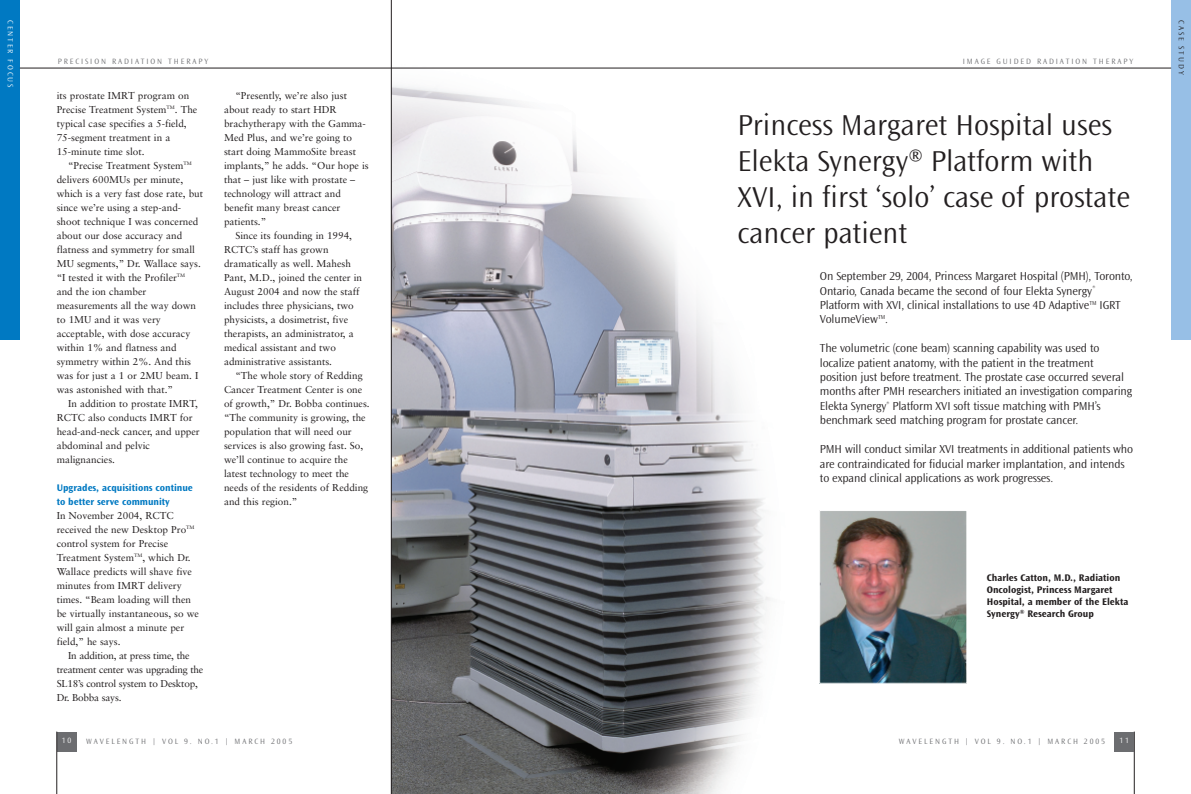
<style>
.page{position:relative;width:1191px;height:794px;background:#fff}
.page>*{position:absolute;margin:0;border:0;box-sizing:border-box;transform-origin:0 0}
.t1{font:300 30px/36px "Ocean Sans";color:#231f20}
.t2{font:300 12px/14.4px "Ocean Sans";letter-spacing:-.01em;color:#231f20}
.t3{font:10px/14px "Sabon";color:#231f20}
.t4{font:700 10px/12px "Ocean Sans";color:#231f20}
.t5{font:10px/14px "Sabon";letter-spacing:-.02em;color:#231f20}
.t6{font:700 10px/14px "Ocean Sans";color:#0079c2}
.t7{font:300 8px "Ocean Sans";letter-spacing:.24em;color:#6c6d70}
.t8{font:300 8px "Ocean Sans";letter-spacing:.24em;color:#fff}
.t9{font:300 8px "Ocean Sans";letter-spacing:.24em;color:#231f20}
</style>
<div class="page">
<div style="left:0;top:0;width:20px;height:340px;background:#0079c2"></div>
<div style="left:57px;top:731px;width:20px;height:20px;background:#6c6d70"></div>
<hr style="left:57px;top:731px;width:1px;height:63px;background:#231f20">
<hr style="left:1134px;top:731px;width:1px;height:63px;background:#231f20">
<div style="left:1114px;top:731px;width:20px;height:20px;background:#6c6d70"></div>
<div style="left:1171px;top:0;width:20px;height:340px;background:#97bfe6"></div>
<img style="left:392px;top:67px;width:444px;height:727px">
<hr style="left:391px;top:0;width:1px;height:794px;background:#231f20">
<img style="left:821px;top:512px;width:144px;height:169px">
<div style="left:819px;top:510px;width:148px;height:173px;border:1px solid #fff"></div>
<hr style="left:20px;top:68px;width:1151px;height:1px;background:#231f20">
<p class="t8" style="left:14px;top:20px;width:69px;rotate:90deg">CENTER FOCUS</p>
<p class="t7" style="left:58px;top:58px;width:152px">PRECISION RADIATION THERAPY</p>
<p class="t3" style="left:57px;top:89px;width:142px">its prostate IMRT program on<br>Precise Treatment System<sup>TM</sup>. The typical case specifies a 5-field,<br>75-segment treatment in a<br>15-minute time slot.</p>
<p class="t3" style="left:57px;top:159px;width:148px;text-indent:11px">“Precise Treatment System<sup>TM </sup>delivers 600MUs per minute, which is a very fast dose rate, but since we’re using a step-and&shy;shoot technique I was concerned about our dose accuracy and flatness and symmetry for small<br>MU segments,” Dr. Wallace says. “I tested it with the Profiler<sup>TM </sup>and the ion chamber measurements all the way down to 1MU and it was very acceptable, with dose accuracy within 1% and flatness and symmetry within 2%. And this was for just a 1 or 2MU beam. I was astonished with that.”</p>
<p class="t3" style="left:57px;top:397px;width:145px;text-indent:11px">In addition to prostate IMRT,<br>RCTC also conducts IMRT for head-and-neck cancer, and upper abdominal and pelvic malignancies.</p>
<p class="t6" style="left:57px;top:481px;width:138px">Upgrades, acquisitions continue to better serve community</p>
<p class="t3" style="left:57px;top:509px;width:144px">In November 2004, RCTC received the new Desktop Pro<sup>TM </sup>control system for Precise<br>Treatment System<sup>TM</sup>, which Dr.<br>Wallace predicts will shave five minutes from IMRT delivery times. “Beam loading will then be virtually instantaneous, so we will gain almost a minute per field,” he says.</p>
<p class="t5" style="left:57px;top:649px;width:148px;text-indent:11px">In addition, at press time, the treatment center was upgrading the<br>SL18’s control system to Desktop,<br>Dr. Bobba says.</p>
<p class="t3" style="left:235px;top:89px;width:113px">“Presently, we’re also just</p>
<p class="t3" style="left:224px;top:103px;width:114px">about ready to start HDR</p>
<p class="t3" style="left:224px;top:117px;width:143px">brachytherapy with the Gamma-</p>
<p class="t3" style="left:224px;top:131px;width:130px">Med Plus, and we’re going to</p>
<p class="t3" style="left:224px;top:145px;width:133px">start doing MammoSite breast</p>
<p class="t3" style="left:224px;top:159px;width:146px">implants,” he adds. “Our hope is</p>
<p class="t3" style="left:224px;top:173px;width:133px">that – just like with prostate –</p>
<p class="t3" style="left:224px;top:187px;width:118px">technology will attract and</p>
<p class="t3" style="left:224px;top:201px;width:118px">benefit many breast cancer</p>
<p class="t3" style="left:224px;top:215px;width:44px">patients.”</p>
<p class="t3" style="left:235px;top:229px;width:118px">Since its founding in 1994,</p>
<p class="t3" style="left:224px;top:243px;width:106px">RCTC’s staff has grown</p>
<p class="t3" style="left:224px;top:257px;width:128px">dramatically as well. Mahesh</p>
<p class="t3" style="left:224px;top:271px;width:140px">Pant, M.D., joined the center in</p>
<p class="t3" style="left:224px;top:285px;width:137px">August 2004 and now the staff</p>
<p class="t3" style="left:224px;top:299px;width:131px">includes three physicians, two</p>
<p class="t3" style="left:224px;top:313px;width:126px">physicists, a dosimetrist, five</p>
<p class="t3" style="left:224px;top:327px;width:131px">therapists, an administrator, a</p>
<p class="t3" style="left:224px;top:341px;width:113px">medical assistant and two</p>
<p class="t3" style="left:224px;top:355px;width:110px">administrative assistants.</p>
<p class="t3" style="left:235px;top:369px;width:129px">“The whole story of Redding</p>
<p class="t3" style="left:224px;top:383px;width:140px">Cancer Treatment Center is one</p>
<p class="t3" style="left:224px;top:397px;width:147px">of growth,” Dr. Bobba continues.</p>
<p class="t3" style="left:224px;top:411px;width:143px">“The community is growing, the</p>
<p class="t3" style="left:224px;top:425px;width:129px">population that will need our</p>
<p class="t3" style="left:224px;top:439px;width:141px">services is also growing fast. So,</p>
<p class="t3" style="left:224px;top:453px;width:125px">we’ll continue to acquire the</p>
<p class="t3" style="left:224px;top:467px;width:126px">latest technology to meet the</p>
<p class="t3" style="left:224px;top:481px;width:146px">needs of the residents of Redding</p>
<p class="t3" style="left:224px;top:495px;width:75px">and this region.”</p>
<p class="t7" style="left:962px;top:58px;width:172px">IMAGE GUIDED RADIATION THERAPY</p>
<h1 class="t1" style="left:737px;top:109px;width:394px">Princess Margaret Hospital uses<br>Elekta Synergy® Platform with<br>XVI, in first ‘solo’ case of prostate cancer patient</h1>
<p class="t2" style="left:820px;top:270px;width:314px">On September 29, 2004, Princess Margaret Hospital (PMH), Toronto, Ontario, Canada became the second of four Elekta Synergy<sup>® </sup>Platform with XVI, clinical installations to use 4D Adaptive<sup>TM</sup> IGRT VolumeView<sup>TM</sup>.</p>
<p class="t2" style="left:820px;top:342px;width:314px">The volumetric (cone beam) scanning capability was used to localize patient anatomy, with the patient in the treatment position just before treatment. The prostate case occurred several months after PMH researchers initiated an investigation comparing Elekta Synergy<sup>®</sup> Platform XVI soft tissue matching with PMH’s benchmark seed matching program for prostate cancer.</p>
<p class="t2" style="left:820px;top:442px;width:315px">PMH will conduct similar XVI treatments in additional patients who are contraindicated for fiducial marker implantation, and intends to expand clinical applications as work progresses.</p>
<p class="t4" style="left:986px;top:572px;width:143px">Charles Catton, M.D., Radiation<br>Oncologist, Princess Margaret<br>Hospital, a member of the Elekta<br>Synergy® Research Group</p>
<p class="t8" style="left:62px;top:737px;width:11px">10</p>
<p class="t7" style="left:86px;top:738px;width:208px">WAVELENGTH | VOL 9. NO.1 | MARCH 2005</p>
<p class="t7" style="left:899px;top:738px;width:208px">WAVELENGTH | VOL 9. NO.1 | MARCH 2005</p>
<p class="t8" style="left:1119px;top:737px;width:11px">11</p>
<p class="t9" style="left:1184px;top:20px;width:56px;rotate:90deg">CASE STUDY</p>
</div>
